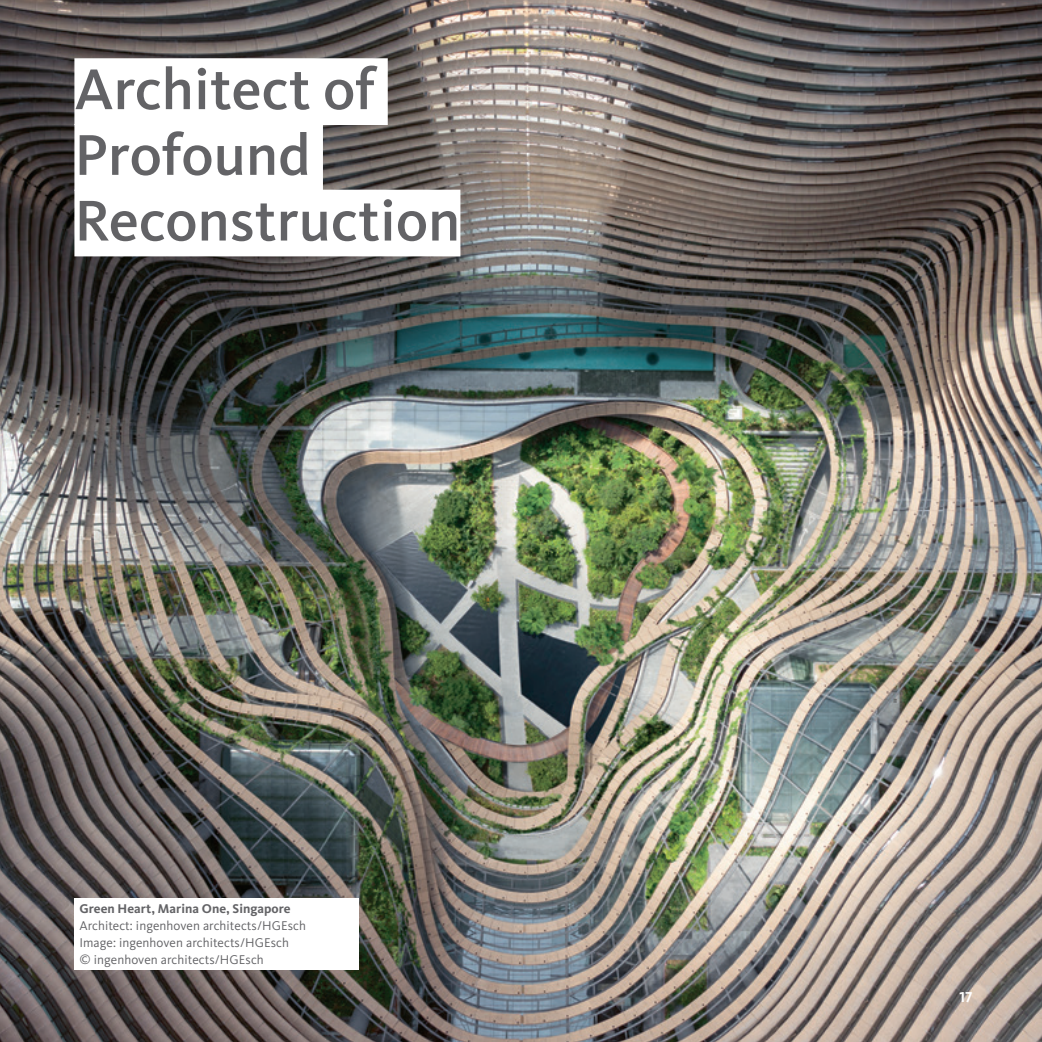
<style>
.page{position:relative;width:1042px;height:1042px;background:#fff}
.page>*{position:absolute;margin:0;border:0;box-sizing:border-box;transform-origin:0 0}
.t1{font:500 59.5px/65.6px "Kievit Pro";color:#636366}
.t2{font:700 14.88px "Kievit Pro";color:#fff}
.t3{font:13.12px/17.2px "Kievit Pro";letter-spacing:.005em;color:#636366}
.t4{font:700 13.12px "Kievit Pro";letter-spacing:.005em;color:#636366}
</style>
<div class="page">
<img style="left:0;top:0;width:1042px;height:1042px">
<div style="left:74px;top:58px;width:314px;height:67px;background:#fff"></div>
<div style="left:74px;top:124px;width:249px;height:67px;background:#fff"></div>
<div style="left:74px;top:190px;width:386px;height:66px;background:#fff"></div>
<div style="left:74px;top:898px;width:285px;height:71px;background:#fff"></div>
<h1 class="t1" style="left:74px;top:56px;width:387px">Architect of<br>Profound<br>Reconstruction</h1>
<p class="t4" style="left:79px;top:900px;width:213px">Green Heart, Marina One, Singapore</p>
<p class="t3" style="left:79px;top:917px;width:228px">Architect: ingenhoven architects/HGEsch<br>Image: ingenhoven architects/HGEsch<br>© ingenhoven architects/HGEsch</p>
<p class="t2" style="left:959px;top:988px;width:14px">17</p>
</div>
